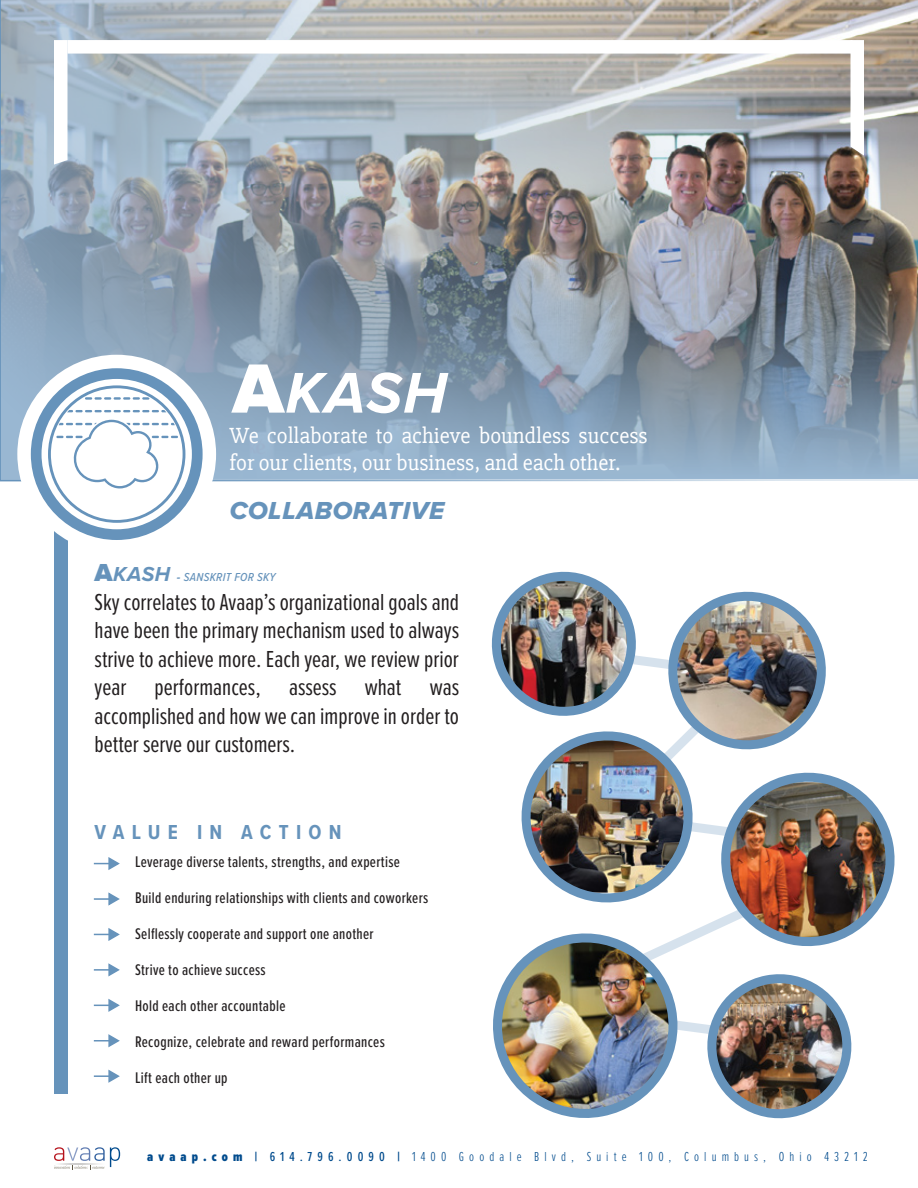
<style>
.page{position:relative;width:918px;height:1188px;background:#fff}
.page>*{position:absolute;margin:0;border:0;box-sizing:border-box;transform-origin:0 0}
.t1{font:25.5px "Proxima Nova Extrabld It";letter-spacing:.025em;color:#6693bb}
.t2{font:24px/28.5px "Proxima Nova Ex Cn";color:#231f20;text-align:justify}
.t3{font:22.5px/27px "Slabo 27 px";color:#fff}
.t4{font:700 21px "Proxima Nova Cond";letter-spacing:.345em;color:#6693bb}
.t5{font:500 16.05px "Proxima Nova Ex Cn";letter-spacing:.02em;color:#231f20}
.t6{font:300 13.5px "Proxima Nova Ex Cn";letter-spacing:.38em;color:#004b8d}
.t7{font:italic 500 12px "Proxima Nova Cond";letter-spacing:.025em;color:#6693bb}
.s1{font-family:"Proxima Nova";font-weight:900;font-style:normal;font-size:25.5px}
.s2{font-family:"Proxima Nova";font-weight:700;font-size:21px}
.s3{font-family:"Proxima Nova";font-weight:700}
.s4{font-weight:900}
.s5{font-weight:700}
.s6{font-weight:500}
</style>
<div class="page">
<svg style="left:54px;top:1147px;width:66px;height:23px"></svg>
<svg style="left:54px;top:1164px;width:51px;height:1px"></svg>
<img style="left:0;top:0;width:918px;height:481px">
<div style="left:54px;top:527px;width:14px;height:567px;background:#6693bb"></div>
<svg style="left:95px;top:857px;width:25px;height:13px"></svg>
<svg style="left:95px;top:892px;width:25px;height:14px"></svg>
<svg style="left:95px;top:928px;width:25px;height:13px"></svg>
<svg style="left:95px;top:963px;width:25px;height:14px"></svg>
<svg style="left:95px;top:998px;width:25px;height:14px"></svg>
<svg style="left:95px;top:1034px;width:25px;height:14px"></svg>
<svg style="left:95px;top:1069px;width:25px;height:14px"></svg>
<svg style="left:231px;top:364px;width:217px;height:49px"></svg>
<img style="left:491px;top:571px;width:404px;height:548px">
<svg style="left:54px;top:40px;width:810px;height:125px"></svg>
<svg style="left:17px;top:355px;width:199px;height:186px"></svg>
<h3 class="t3" style="left:230px;top:422px;width:420px">We collaborate to achieve boundless success for our clients, our business, and each other.</h3>
<h1 class="t1" style="left:230px;top:491px;width:216px">COLLABORATIVE</h1>
<p class="t7" style="left:95px;top:568px;width:183px"><span class="s1">A</span><span class="s2">KASH</span> <span class="s3">-</span> SANSKRIT FOR SKY</p>
<p class="t2" style="left:95px;top:587px;width:366px">Sky correlates to Avaap’s organizational goals and have been the primary mechanism used to always strive to achieve more. Each year, we review prior year performances, assess what was accomplished and how we can improve in order to better serve our customers.</p>
<h3 class="t4" style="left:95px;top:816px;width:249px">VALUE IN ACTION</h3>
<p class="t5" style="left:135px;top:850px;width:266px">Leverage diverse talents, strengths, and expertise</p>
<p class="t5" style="left:135px;top:886px;width:295px">Build enduring relationships with clients and coworkers</p>
<p class="t5" style="left:135px;top:922px;width:240px">Selflessly cooperate and support one another</p>
<p class="t5" style="left:135px;top:958px;width:132px">Strive to achieve success</p>
<p class="t5" style="left:135px;top:994px;width:152px">Hold each other accountable</p>
<p class="t5" style="left:135px;top:1030px;width:251px">Recognize, celebrate and reward performances</p>
<p class="t5" style="left:135px;top:1066px;width:94px">Lift each other up</p>
<p class="t6" style="left:147px;top:1147px;width:722px"><span class="s4">avaap.com</span> <span class="s5">|</span> <span class="s6">614.796.0090</span> <span class="s5">|</span> 1400 Goodale Blvd, Suite 100, Columbus, Ohio 43212</p>
</div>
